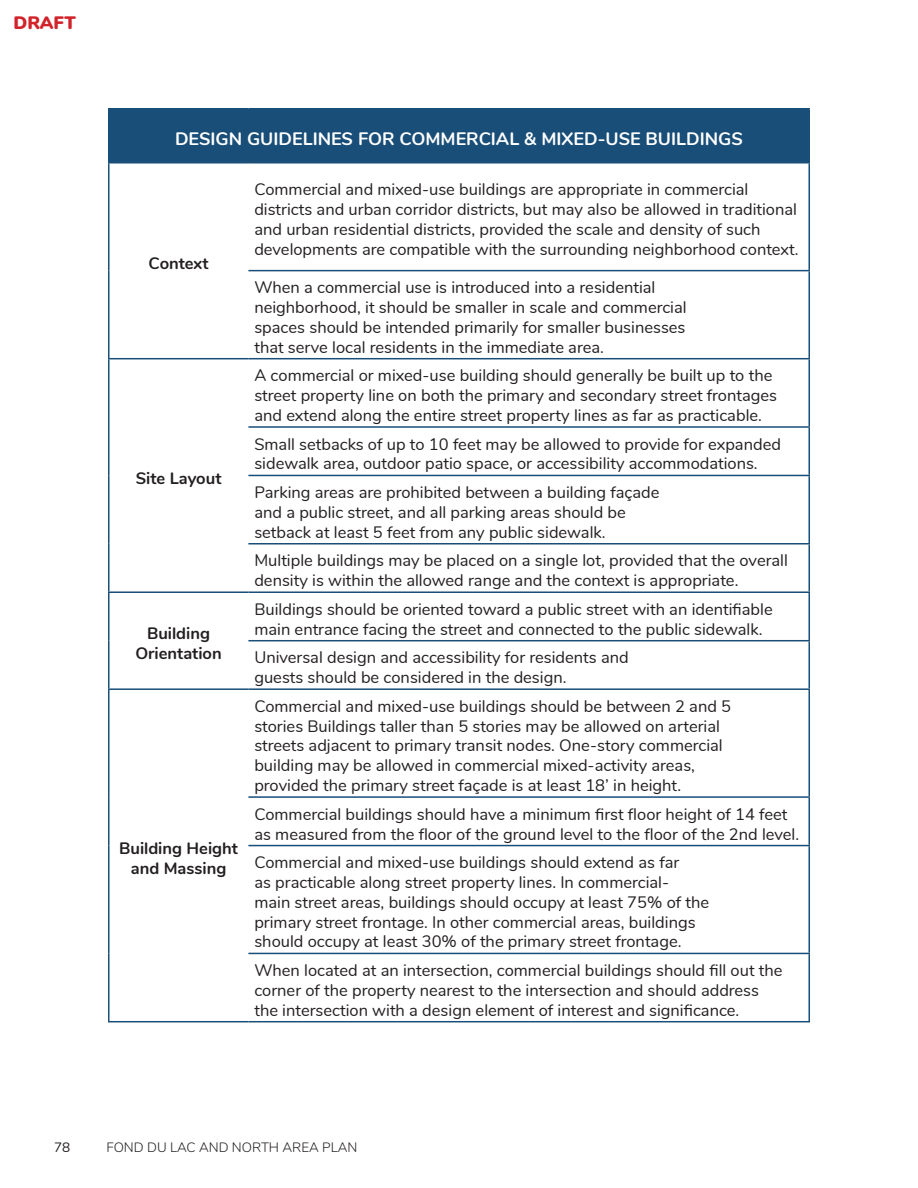
<style>
.page{position:relative;width:918px;height:1188px;background:#fff}
.page>*{position:absolute;margin:0;border:0;box-sizing:border-box;transform-origin:0 0}
.t1{font:700 18px "Nunito";color:#fff}
.t2{font:900 18px "Nunito";color:#d1232a}
.t3{font:16.5px/19.8px "Nunito";color:#231f20}
.t4{font:700 16.5px/19.8px "Nunito";color:#231f20;text-align:center}
.t5{font:300 13.5px "Nunito";color:#231f20}
.t6{font:13.5px "Nunito";color:#231f20}
</style>
<div class="page">
<div style="left:109px;top:109px;width:700px;height:54px;background:#194e79"></div>
<hr style="left:108px;top:108px;width:140px;height:2px;background:#194e79">
<hr style="left:108px;top:110px;width:2px;height:52px;background:#194e79">
<hr style="left:248px;top:108px;width:562px;height:2px;background:#194e79">
<hr style="left:808px;top:110px;width:2px;height:52px;background:#194e79">
<hr style="left:108px;top:162px;width:140px;height:2px;background:#194e79">
<hr style="left:248px;top:162px;width:562px;height:2px;background:#194e79">
<hr style="left:108px;top:163px;width:2px;height:108px;background:#194e79">
<hr style="left:108px;top:271px;width:2px;height:87px;background:#194e79">
<hr style="left:808px;top:163px;width:2px;height:107px;background:#194e79">
<hr style="left:248px;top:270px;width:562px;height:1px;background:#194e79">
<hr style="left:808px;top:271px;width:2px;height:87px;background:#194e79">
<hr style="left:108px;top:358px;width:140px;height:1px;background:#194e79">
<hr style="left:108px;top:359px;width:2px;height:68px;background:#194e79">
<hr style="left:108px;top:427px;width:2px;height:48px;background:#194e79">
<hr style="left:108px;top:475px;width:2px;height:69px;background:#194e79">
<hr style="left:108px;top:544px;width:2px;height:47px;background:#194e79">
<hr style="left:248px;top:358px;width:562px;height:1px;background:#194e79">
<hr style="left:808px;top:359px;width:2px;height:67px;background:#194e79">
<hr style="left:248px;top:426px;width:562px;height:2px;background:#194e79">
<hr style="left:808px;top:428px;width:2px;height:47px;background:#194e79">
<hr style="left:248px;top:475px;width:562px;height:1px;background:#194e79">
<hr style="left:808px;top:476px;width:2px;height:67px;background:#194e79">
<hr style="left:248px;top:543px;width:562px;height:2px;background:#194e79">
<hr style="left:808px;top:545px;width:2px;height:46px;background:#194e79">
<hr style="left:108px;top:591px;width:140px;height:2px;background:#194e79">
<hr style="left:108px;top:593px;width:2px;height:48px;background:#194e79">
<hr style="left:108px;top:641px;width:2px;height:47px;background:#194e79">
<hr style="left:248px;top:591px;width:562px;height:2px;background:#194e79">
<hr style="left:808px;top:593px;width:2px;height:47px;background:#194e79">
<hr style="left:248px;top:640px;width:562px;height:1px;background:#194e79">
<hr style="left:808px;top:641px;width:2px;height:47px;background:#194e79">
<hr style="left:108px;top:688px;width:140px;height:2px;background:#194e79">
<hr style="left:108px;top:690px;width:2px;height:107px;background:#194e79">
<hr style="left:108px;top:797px;width:2px;height:49px;background:#194e79">
<hr style="left:108px;top:846px;width:2px;height:107px;background:#194e79">
<hr style="left:108px;top:953px;width:2px;height:68px;background:#194e79">
<hr style="left:108px;top:1021px;width:140px;height:1px;background:#194e79">
<hr style="left:248px;top:688px;width:562px;height:2px;background:#194e79">
<hr style="left:808px;top:690px;width:2px;height:106px;background:#194e79">
<hr style="left:248px;top:796px;width:562px;height:2px;background:#194e79">
<hr style="left:808px;top:798px;width:2px;height:47px;background:#194e79">
<hr style="left:248px;top:845px;width:562px;height:1px;background:#194e79">
<hr style="left:808px;top:846px;width:2px;height:107px;background:#194e79">
<hr style="left:248px;top:953px;width:562px;height:1px;background:#194e79">
<hr style="left:808px;top:954px;width:2px;height:67px;background:#194e79">
<hr style="left:248px;top:1021px;width:562px;height:1px;background:#194e79">
<p class="t2" style="left:14px;top:9px;width:64px">DRAFT</p>
<p class="t1" style="left:175px;top:125px;width:569px">DESIGN GUIDELINES FOR COMMERCIAL &amp; MIXED-USE BUILDINGS</p>
<p class="t4" style="left:149px;top:252px;width:61px">Context</p>
<p class="t4" style="left:136px;top:467px;width:87px">Site Layout</p>
<p class="t4" style="left:135px;top:623px;width:88px">Building<br>Orientation</p>
<p class="t4" style="left:119px;top:837px;width:120px">Building Height and Massing</p>
<p class="t3" style="left:254px;top:179px;width:546px">Commercial and mixed-use buildings are appropriate in commercial districts and urban corridor districts, but may also be allowed in traditional and urban residential districts, provided the scale and density of such developments are compatible with the surrounding neighborhood context.</p>
<p class="t3" style="left:254px;top:277px;width:434px">When a commercial use is introduced into a residential neighborhood, it should be smaller in scale and commercial spaces should be intended primarily for smaller businesses that serve local residents in the immediate area.</p>
<p class="t3" style="left:254px;top:365px;width:524px">A commercial or mixed-use building should generally be built up to the street property line on both the primary and secondary street frontages and extend along the entire street property lines as far as practicable.</p>
<p class="t3" style="left:254px;top:433px;width:528px">Small setbacks of up to 10 feet may be allowed to provide for expanded sidewalk area, outdoor patio space, or accessibility accommodations.</p>
<p class="t3" style="left:254px;top:482px;width:407px">Parking areas are prohibited between a building façade and a public street, and all parking areas should be setback at least 5 feet from any public sidewalk.</p>
<p class="t3" style="left:254px;top:550px;width:535px">Multiple buildings may be placed on a single lot, provided that the overall density is within the allowed range and the context is appropriate.</p>
<p class="t3" style="left:254px;top:598px;width:520px">Buildings should be oriented toward a public street with an identifiable main entrance facing the street and connected to the public sidewalk.</p>
<p class="t3" style="left:254px;top:647px;width:376px">Universal design and accessibility for residents and guests should be considered in the design.</p>
<p class="t3" style="left:254px;top:695px;width:478px">Commercial and mixed-use buildings should be between 2 and 5 stories Buildings taller than 5 stories may be allowed on arterial streets adjacent to primary transit nodes. One-story commercial building may be allowed in commercial mixed-activity areas, provided the primary street façade is at least 18’ in height.</p>
<p class="t3" style="left:254px;top:803px;width:546px">Commercial buildings should have a minimum first floor height of 14 feet as measured from the floor of the ground level to the floor of the 2nd level.</p>
<p class="t3" style="left:254px;top:852px;width:456px">Commercial and mixed-use buildings should extend as far<br>as practicable along street property lines. In commercial&shy;main street areas, buildings should occupy at least 75% of the primary street frontage. In other commercial areas, buildings should occupy at least 30% of the primary street frontage.</p>
<p class="t3" style="left:254px;top:960px;width:530px">When located at an intersection, commercial buildings should fill out the corner of the property nearest to the intersection and should address the intersection with a design element of interest and significance.</p>
<p class="t6" style="left:54px;top:1137px;width:18px">78</p>
<p class="t5" style="left:107px;top:1137px;width:252px">FOND DU LAC AND NORTH AREA PLAN</p>
</div>
